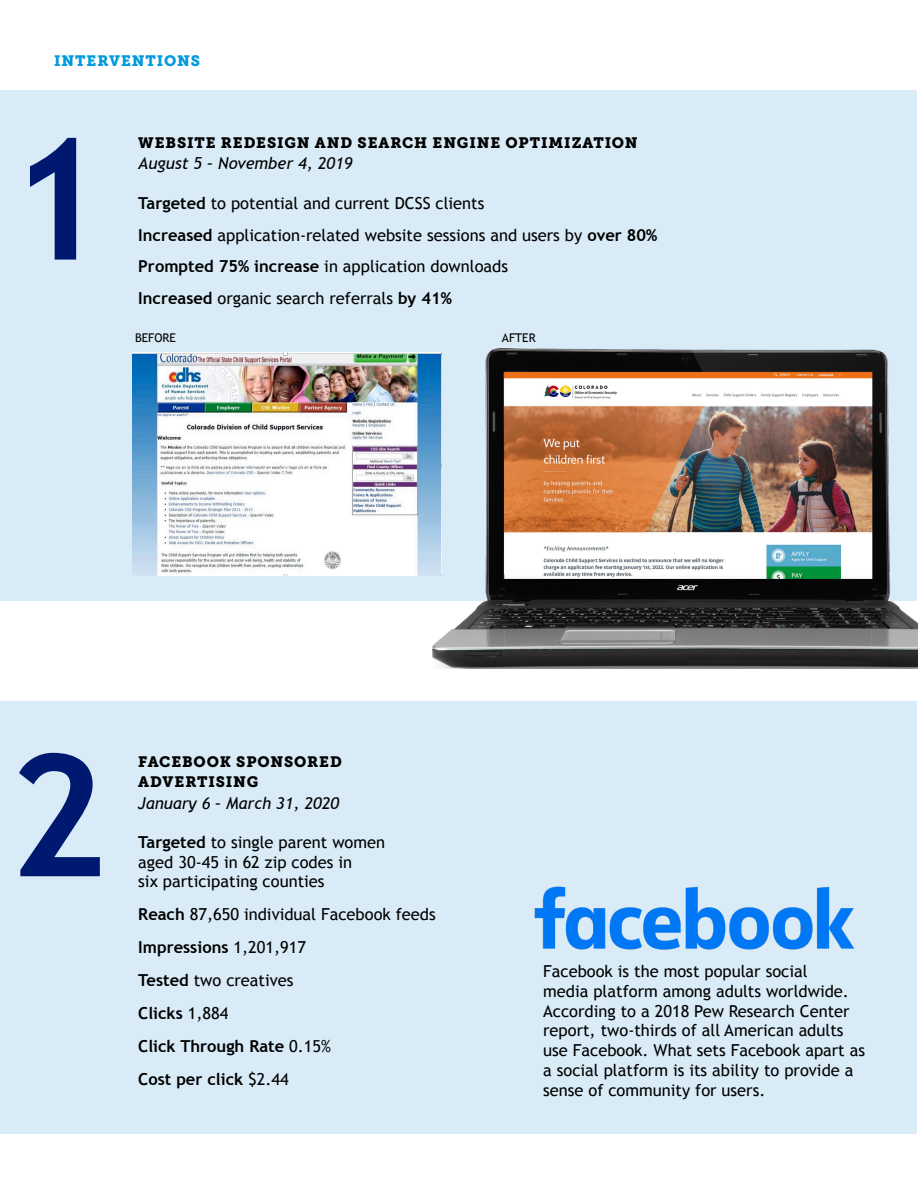
<style>
.page{position:relative;width:918px;height:1188px;background:#fff}
.page>*{position:absolute;margin:0;border:0;box-sizing:border-box;transform-origin:0 0}
.t1{font:700 169.5px "Trebuchet MS";color:#001970}
.t2{font:16.5px/19.8px "Trebuchet MS";color:#000}
.t3{font:700 16.5px/33px "Trebuchet MS";color:#000}
.t4{font:italic 16.5px "Trebuchet MS";color:#000}
.t5{font:15px/19.8px "Museo Slab 900";letter-spacing:.055em;color:#000}
.t6{font:15px "Museo Slab 900";letter-spacing:.06em;color:#009add}
.t7{font:12px "Trebuchet MS";color:#000}
.s1{font-weight:700}
.s2{font-weight:400}
</style>
<div class="page">
<div style="left:1px;top:90px;width:916px;height:510px;background:#d8ebf7"></div>
<div style="left:1px;top:701px;width:916px;height:433px;background:#d8ebf7"></div>
<img style="left:133px;top:353px;width:299px;height:223px">
<img style="left:432px;top:349px;width:486px;height:319px">
<img style="left:534px;top:886px;width:321px;height:64px">
<h2 class="t6" style="left:54px;top:52px;width:147px">INTERVENTIONS</h2>
<h3 class="t1" style="left:8px;top:93px;width:101px">1</h3>
<h3 class="t5" style="left:138px;top:133px;width:501px">WEBSITE REDESIGN AND SEARCH ENGINE OPTIMIZATION</h3>
<p class="t4" style="left:138px;top:154px;width:216px">August 5 – November 4, 2019</p>
<p class="t2" style="left:138px;top:188px;width:521px;line-height:31.5px"><span class="s1">Targeted</span> to potential and current DCSS clients<br><span class="s1">Increased</span> application-related website sessions and users by <span class="s1">over 80% Prompted 75% increase</span> in application downloads<br><span class="s1">Increased</span> organic search referrals <span class="s1">by 41%</span></p>
<p class="t7" style="left:135px;top:331px;width:43px">BEFORE</p>
<p class="t7" style="left:502px;top:331px;width:35px">AFTER</p>
<h3 class="t1" style="left:8px;top:710px;width:101px">2</h3>
<h3 class="t5" style="left:138px;top:752px;width:205px">FACEBOOK SPONSORED<br>ADVERTISING</h3>
<p class="t4" style="left:138px;top:793px;width:202px">January 6 – March 31, 2020</p>
<p class="t2" style="left:138px;top:833px;width:248px"><span class="s1">Targeted</span> to single parent women aged 30-45 in 62 zip codes in<br>six participating counties</p>
<p class="t2" style="left:138px;top:905px;width:299px"><span class="s1">Reach</span> 87,650 individual Facebook feeds</p>
<p class="t3" style="left:138px;top:931px;width:169px">Impressions <span class="s2">1,201,917</span></p>
<p class="t3" style="left:138px;top:964px;width:194px">Tested <span class="s2">two creatives<br></span>Clicks <span class="s2">1,884<br></span>Click Through Rate <span class="s2">0.15%<br></span>Cost per click <span class="s2">$2.44</span></p>
<p class="t2" style="left:543px;top:961px;width:323px">Facebook is the most popular social<br>media platform among adults worldwide.<br>According to a 2018 Pew Research Center report, two-thirds of all American adults use Facebook. What sets Facebook apart as a social platform is its ability to provide a sense of community for users.</p>
</div>
